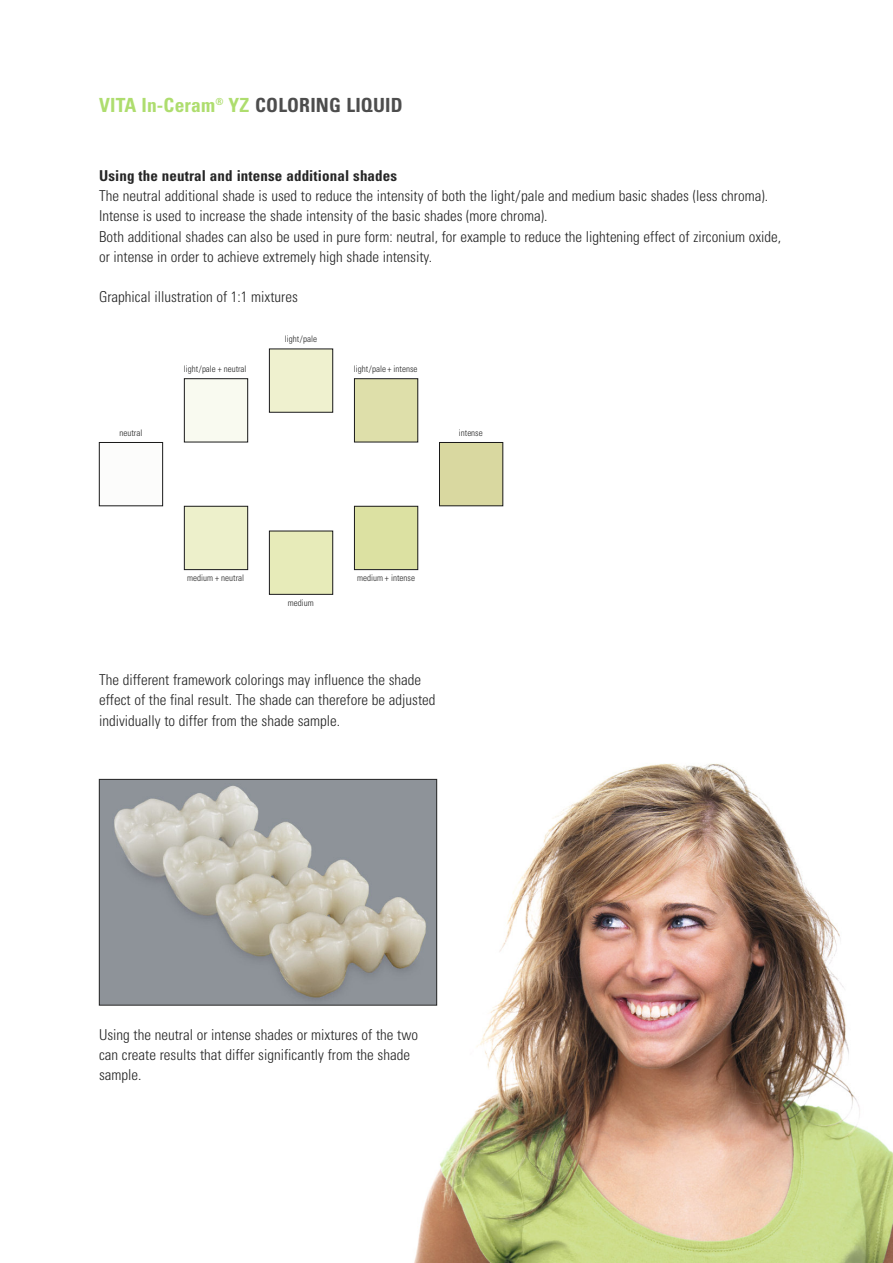
<style>
.page{position:relative;width:893px;height:1263px;background:#fff}
.page>*{position:absolute;margin:0;border:0;box-sizing:border-box;transform-origin:0 0}
.t1{font:700 condensed 19.5px "Univers LT";letter-spacing:.01em;color:#aedd6e}
.t2{font:300 condensed 15px/20.2px "Univers LT";color:#252525}
.t3{font:700 condensed 15px "Univers LT";letter-spacing:.01em;color:#252525}
.t4{font:300 condensed 9px "Univers LT";color:#252525}
.s1{color:#4d4d4d}
</style>
<div class="page">
<img style="left:395px;top:763px;width:498px;height:500px">
<div style="left:100px;top:443px;width:62px;height:63px;background:#fcfcfb"></div>
<div style="left:99px;top:442px;width:64px;height:64px;border:1px solid #191919"></div>
<div style="left:185px;top:379px;width:62px;height:63px;background:#f9faf0"></div>
<div style="left:184px;top:378px;width:64px;height:64px;border:1px solid #191919"></div>
<div style="left:185px;top:506px;width:62px;height:63px;background:#edf0cb"></div>
<div style="left:184px;top:506px;width:64px;height:64px;border:1px solid #191919"></div>
<div style="left:270px;top:531px;width:62px;height:63px;background:#e7ebb9"></div>
<div style="left:269px;top:531px;width:64px;height:64px;border:1px solid #191919"></div>
<div style="left:355px;top:506px;width:63px;height:63px;background:#dce1a2"></div>
<div style="left:354px;top:506px;width:64px;height:64px;border:1px solid #191919"></div>
<div style="left:270px;top:349px;width:62px;height:63px;background:#eff1cf"></div>
<div style="left:269px;top:349px;width:64px;height:63px;border:1px solid #191919"></div>
<div style="left:355px;top:379px;width:63px;height:63px;background:#dedfaa"></div>
<div style="left:354px;top:378px;width:64px;height:64px;border:1px solid #191919"></div>
<div style="left:440px;top:443px;width:63px;height:63px;background:#d9d8a0"></div>
<div style="left:439px;top:442px;width:64px;height:64px;border:1px solid #191919"></div>
<img style="left:101px;top:781px;width:334px;height:222px">
<div style="left:99px;top:779px;width:338px;height:226px;border:1px solid #252525"></div>
<h1 class="t1" style="left:99px;top:98px;width:305px">VITA In-Ceram<sup>®</sup> YZ <span class="s1">COLORING LIQUID</span></h1>
<p class="t3" style="left:99px;top:170px;width:300px">Using the neutral and intense additional shades</p>
<p class="t2" style="left:99px;top:187px;width:684px">The neutral additional shade is used to reduce the intensity of both the light/pale and medium basic shades (less chroma).<br>Intense is used to increase the shade intensity of the basic shades (more chroma).<br>Both additional shades can also be used in pure form: neutral, for example to reduce the lightening effect of zirconium oxide, or intense in order to achieve extremely high shade intensity.</p>
<p class="t2" style="left:99px;top:288px;width:200px">Graphical illustration of 1:1 mixtures</p>
<p class="t4" style="left:119px;top:429px;width:24px">neutral</p>
<p class="t4" style="left:184px;top:366px;width:64px">light/pale + neutral</p>
<p class="t4" style="left:285px;top:336px;width:34px">light/pale</p>
<p class="t4" style="left:354px;top:366px;width:65px">light/pale + intense</p>
<p class="t4" style="left:459px;top:429px;width:25px">intense</p>
<p class="t4" style="left:187px;top:574px;width:58px">medium + neutral</p>
<p class="t4" style="left:288px;top:600px;width:27px">medium</p>
<p class="t4" style="left:357px;top:574px;width:59px">medium + intense</p>
<p class="t2" style="left:99px;top:671px;width:338px">The different framework colorings may influence the shade effect of the final result. The shade can therefore be adjusted individually to differ from the shade sample.</p>
<p class="t2" style="left:99px;top:1026px;width:321px">Using the neutral or intense shades or mixtures of the two can create results that differ significantly from the shade sample.</p>
</div>
